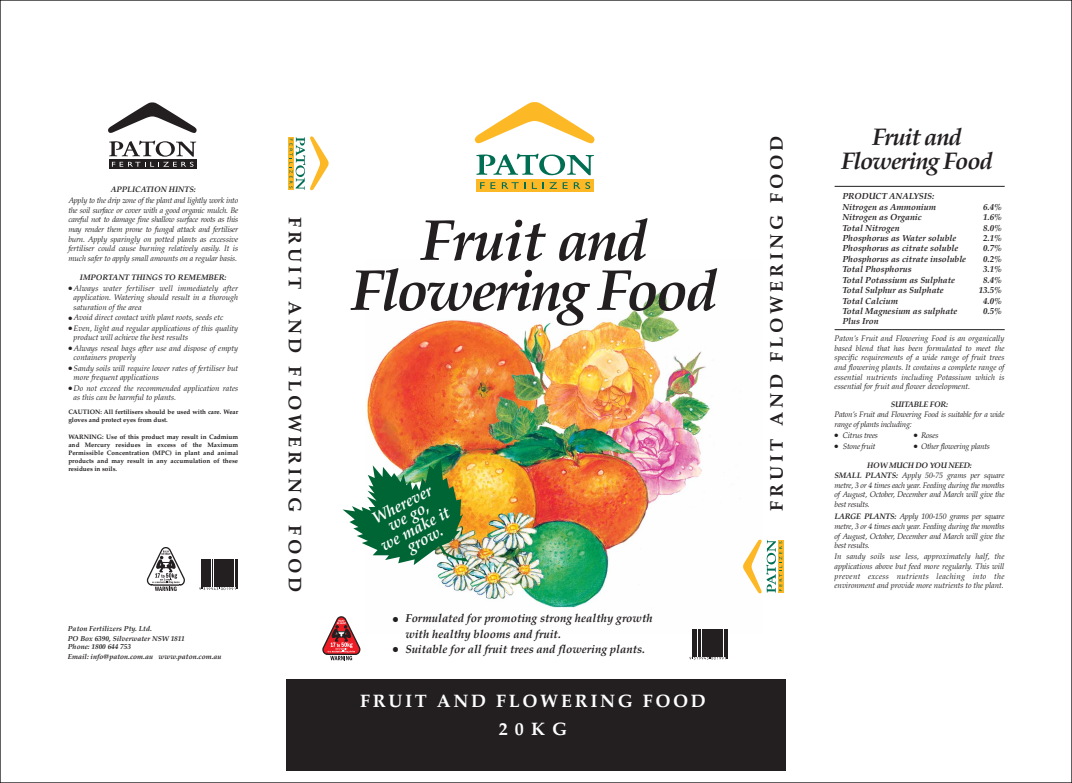
<style>
.page{position:relative;width:1072px;height:783px;background:#fff}
.page>*{position:absolute;margin:0;border:0;box-sizing:border-box;transform-origin:0 0}
.t1{font:italic 700 58px/50px "Palatino";letter-spacing:-.05em;color:#231f20;text-align:center}
.t2{font:italic 700 24px/24px "Palatino";letter-spacing:-.05em;color:#231f20;text-align:center}
.t3{font:700 18.24px "Palatino";letter-spacing:.21em;color:#231f20}
.t4{font:700 18px/28px "Palatino";letter-spacing:.15em;color:#fff;text-align:center}
.t5{font:italic 700 16.36px/13.2px "Palatino";color:#fff;text-align:center;scale:.95 1}
.t6{font:italic 700 11.6px/15.2px "Palatino";color:#231f20}
.t7{font:italic 700 8.8px/10.4px "Palatino";color:#231f20}
.t8{font:italic 8px/9.6px "Palatino";color:#231f20;text-align:justify}
.t9{font:italic 8px/9.6px "Palatino";letter-spacing:-.03em;color:#231f20}
.t10{font:italic 700 8px/10.4px "Palatino";letter-spacing:-.03em;color:#231f20;text-align:center}
.t11{font:italic 700 8px "Palatino";color:#231f20}
.t12{font:italic 700 7.2px/9.6px "Palatino";color:#231f20}
.t13{font:700 6.4px/8px "Palatino";color:#231f20}
.s1{font-weight:400}
.s2{font-weight:700}
</style>
<div class="page">
<img style="left:365px;top:291px;width:345px;height:317px">
<div style="left:286px;top:679px;width:500px;height:91px;background:#231f20"></div>
<img style="left:343px;top:459px;width:126px;height:106px">
<div style="left:476px;top:179px;width:118px;height:13px;background:#fdb826"></div>
<svg style="left:476px;top:154px;width:118px;height:21px"></svg>
<svg style="left:480px;top:182px;width:15px;height:7px"></svg>
<svg style="left:502px;top:182px;width:23px;height:7px"></svg>
<svg style="left:532px;top:182px;width:25px;height:7px"></svg>
<svg style="left:563px;top:182px;width:5px;height:7px"></svg>
<svg style="left:574px;top:182px;width:16px;height:7px"></svg>
<svg style="left:474px;top:102px;width:121px;height:42px"></svg>
<svg style="left:782px;top:540px;width:1px;height:53px"></svg>
<svg style="left:743px;top:539px;width:39px;height:55px"></svg>
<div style="left:288px;top:137px;width:6px;height:53px;background:#fdb826"></div>
<svg style="left:289px;top:136px;width:40px;height:54px"></svg>
<svg style="left:322px;top:616px;width:39px;height:45px"></svg>
<hr style="left:835px;top:186px;width:170px;height:1px;background:#231f20">
<hr style="left:835px;top:329px;width:170px;height:1px;background:#231f20">
<div style="left:109px;top:160px;width:87px;height:9px;background:#231f20"></div>
<svg style="left:109px;top:141px;width:87px;height:26px"></svg>
<svg style="left:108px;top:102px;width:89px;height:31px"></svg>
<svg style="left:146px;top:547px;width:39px;height:44px"></svg>
<svg style="left:689px;top:629px;width:39px;height:30px"></svg>
<hr style="left:236px;top:559px;width:1px;height:30px;background:#231f20">
<hr style="left:237px;top:559px;width:1px;height:30px;background:#231f20">
<svg style="left:199px;top:559px;width:37px;height:31px"></svg>
<p class="t11" style="left:111px;top:186px;width:87px">APPLICATION HINTS:</p>
<p class="t8" style="left:68px;top:196px;width:171px">Apply to the drip zone of the plant and lightly work into the soil surface or cover with a good organic mulch. Be careful not to damage fine shallow surface roots as this may render them prone to fungal attack and fertiliser burn. Apply sparingly on potted plants as excessive fertiliser could cause burning relatively easily. It is much safer to apply small amounts on a regular basis.</p>
<p class="t11" style="left:80px;top:274px;width:148px">IMPORTANT THINGS TO REMEMBER:</p>
<p class="t8" style="left:74px;top:284px;width:166px;text-indent:-5px">● Always water fertiliser well immediately after application. Watering should result in a thorough saturation of the area</p>
<p class="t8" style="left:68px;top:314px;width:156px">● Avoid direct contact with plant roots, seeds etc</p>
<p class="t8" style="left:74px;top:324px;width:166px;text-indent:-5px">● Even, light and regular applications of this quality product will achieve the best results</p>
<p class="t8" style="left:74px;top:344px;width:166px;text-indent:-5px">● Always reseal bags after use and dispose of empty containers properly</p>
<p class="t8" style="left:74px;top:364px;width:166px;text-indent:-5px">● Sandy soils will require lower rates of fertiliser but more frequent applications</p>
<p class="t8" style="left:74px;top:384px;width:166px;text-indent:-5px">● Do not exceed the recommended application rates as this can be harmful to plants.</p>
<p class="t13" style="left:68px;top:408px;width:171px">CAUTION: All fertilisers should be used with care. Wear gloves and protect eyes from dust.</p>
<p class="t13" style="left:68px;top:434px;width:171px;text-align:justify">WARNING: Use of this product may result in Cadmium and Mercury residues in excess of the Maximum Permissible Concentration (MPC) in plant and animal products and may result in any accumulation of these residues in soils.</p>
<p class="t12" style="left:68px;top:624px;width:118px">Paton Fertilizers Pty. Ltd.<br>PO Box 6390, Silverwater NSW 1811</p>
<p class="t12" style="left:68px;top:643px;width:155px">Phone: 1800 644 753<br>Email: info@paton.com.au www.paton.com.au</p>
<h3 class="t3" style="left:302px;top:217px;width:377px;rotate:90deg">FRUIT AND FLOWERING FOOD</h3>
<h1 class="t1" style="left:351px;top:222px;width:368px">Fruit and<br>Flowering Food</h1>
<h3 class="t5" style="left:371px;top:515px;width:70px;rotate:-28deg">Wherever we go,</h3>
<h3 class="t5" style="left:379px;top:542px;width:82px;rotate:-28deg">we make it grow.</h3>
<h3 class="t6" style="left:405px;top:612px;width:249px;text-indent:-13px">● Formulated for promoting strong healthy growth with healthy blooms and fruit.</h3>
<h3 class="t6" style="left:393px;top:642px;width:254px">● Suitable for all fruit trees and flowering plants.</h3>
<h3 class="t4" style="left:360px;top:689px;width:347px">FRUIT AND FLOWERING FOOD<br>20KG</h3>
<h3 class="t3" style="left:769px;top:510px;width:377px;rotate:-90deg">FRUIT AND FLOWERING FOOD</h3>
<h2 class="t2" style="left:841px;top:128px;width:153px">Fruit and<br>Flowering Food</h2>
<p class="t7" style="left:842px;top:192px;width:95px">PRODUCT ANALYSIS:<br>Nitrogen as Ammonium</p>
<p class="t7" style="left:983px;top:203px;width:20px">6.4%</p>
<p class="t7" style="left:842px;top:213px;width:81px">Nitrogen as Organic</p>
<p class="t7" style="left:983px;top:213px;width:20px">1.6%</p>
<p class="t7" style="left:842px;top:223px;width:59px">Total Nitrogen</p>
<p class="t7" style="left:983px;top:223px;width:20px">8.0%</p>
<p class="t7" style="left:842px;top:234px;width:115px">Phosphorus as Water soluble</p>
<p class="t7" style="left:983px;top:234px;width:20px">2.1%</p>
<p class="t7" style="left:842px;top:244px;width:117px">Phosphorus as citrate soluble</p>
<p class="t7" style="left:983px;top:244px;width:20px">0.7%</p>
<p class="t7" style="left:842px;top:255px;width:125px">Phosphorus as citrate insoluble</p>
<p class="t7" style="left:983px;top:255px;width:20px">0.2%</p>
<p class="t7" style="left:842px;top:265px;width:71px">Total Phosphorus</p>
<p class="t7" style="left:983px;top:265px;width:20px">3.1%</p>
<p class="t7" style="left:842px;top:275px;width:114px">Total Potassium as Sulphate</p>
<p class="t7" style="left:983px;top:275px;width:20px">8.4%</p>
<p class="t7" style="left:842px;top:286px;width:103px">Total Sulphur as Sulphate</p>
<p class="t7" style="left:979px;top:286px;width:25px">13.5%</p>
<p class="t7" style="left:842px;top:296px;width:57px">Total Calcium</p>
<p class="t7" style="left:983px;top:296px;width:20px">4.0%</p>
<p class="t7" style="left:842px;top:307px;width:117px">Total Magnesium as sulphate</p>
<p class="t7" style="left:983px;top:307px;width:20px">0.5%</p>
<p class="t7" style="left:842px;top:317px;width:38px">Plus Iron</p>
<p class="t8" style="left:834px;top:335px;width:171px">Paton’s Fruit and Flowering Food is an organically based blend that has been formulated to meet the specific requirements of a wide range of fruit trees and flowering plants. It contains a complete range of essential nutrients including Potassium which is essential for fruit and flower development.</p>
<p class="t10" style="left:891px;top:400px;width:59px">SUITABLE FOR:</p>
<p class="t9" style="left:834px;top:411px;width:171px">Paton’s Fruit and Flowering Food is suitable for a wide range of plants including:</p>
<p class="t9" style="left:834px;top:431px;width:45px">● Citrus trees</p>
<p class="t8" style="left:914px;top:431px;width:26px">● Roses</p>
<p class="t9" style="left:834px;top:443px;width:42px">● Stone fruit</p>
<p class="t9" style="left:914px;top:443px;width:78px">● Other flowering plants</p>
<p class="t10" style="left:834px;top:461px;width:171px">HOW MUCH DO YOU NEED:<br>SMALL PLANTS: <span class="s1">Apply 50-75 grams per square</span></p>
<p class="t8" style="left:834px;top:481px;width:171px">metre, 3 or 4 times each year. Feeding during the months of August, October, December and March will give the best results.</p>
<p class="t8" style="left:834px;top:513px;width:171px"><span class="s2">LARGE PLANTS:</span> Apply 100-150 grams per square metre, 3 or 4 times each year. Feeding during the months of August, October, December and March will give the best results.</p>
<p class="t8" style="left:834px;top:553px;width:171px">In sandy soils use less, approximately half, the applications above but feed more regularly. This will prevent excess nutrients leaching into the environment and provide more nutrients to the plant.</p>
</div>
